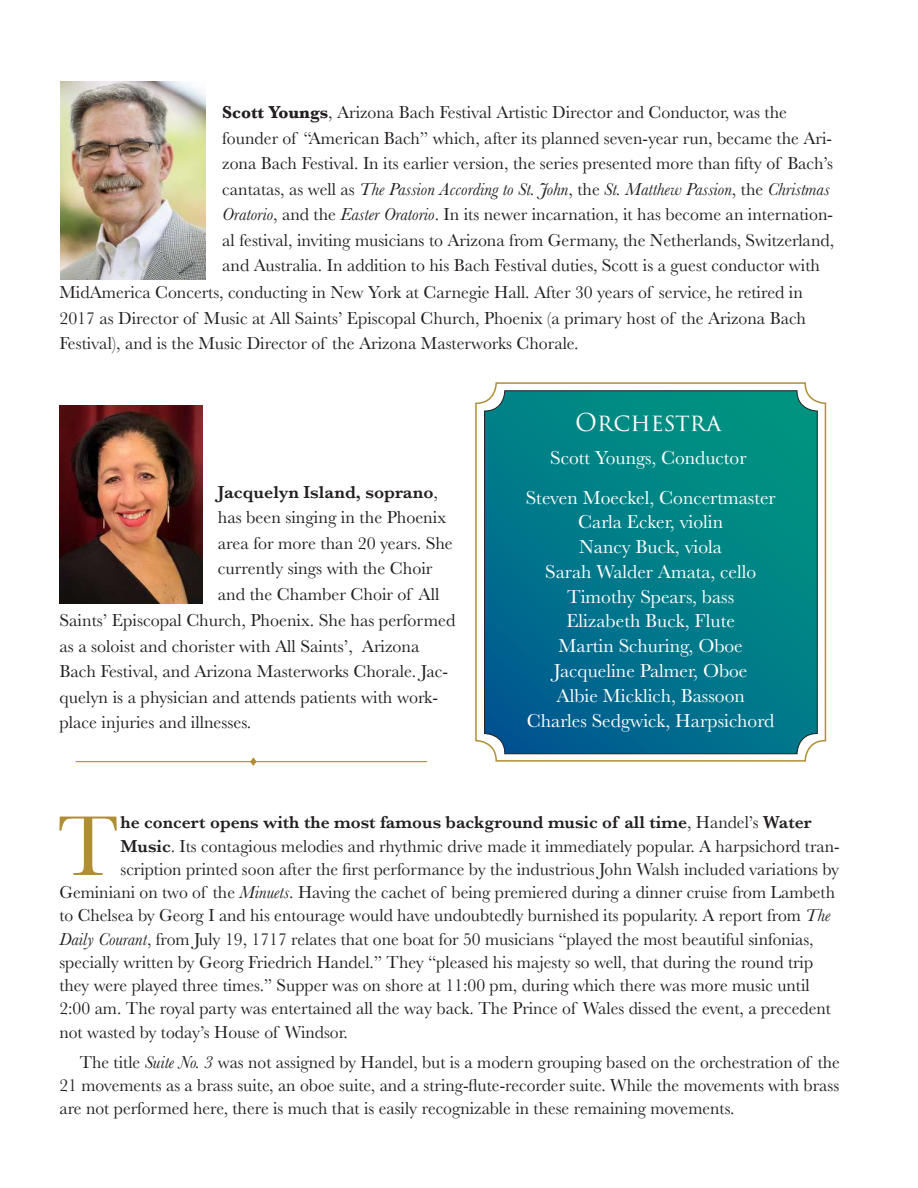
<style>
.page{position:relative;width:918px;height:1188px;background:#fff}
.page>*{position:absolute;margin:0;border:0;box-sizing:border-box;transform-origin:0 0}
.t1{font:88.2px "Baskerville";color:#b08e35}
.t2{font:24px "Trajan Pro 3";letter-spacing:-.005em;color:#fff}
.t3{font:19.5px/24.9px "Baskerville";color:#fff;text-align:center}
.t4{font:18px/25.5px "Baskerville";color:#231f20}
.t5{font:600 18px "Baskerville";color:#231f20}
.s1{font-weight:700}
.s2{font-style:italic}
.s3{font-weight:600}
.s4{font-weight:400}
</style>
<div class="page">
<img style="left:59px;top:406px;width:144px;height:197px">
<img style="left:61px;top:81px;width:144px;height:199px">
<div style="left:475px;top:382px;width:351px;height:380px;border:2px solid #b08e35;border-radius:20px"></div>
<svg style="left:485px;top:391px;width:332px;height:363px;background:#027c89"></svg>
<div style="left:484px;top:390px;width:334px;height:364px;border:1px solid #231f20;border-radius:20px"></div>
<hr style="left:76px;top:761px;width:351px;height:1px;background:#b08e35">
<svg style="left:250px;top:757px;width:7px;height:9px"></svg>
<p class="t4" style="left:222px;top:100px;width:613px"><span class="s1">Scott Youngs</span>, Arizona Bach Festival Artistic Director and Conductor, was the founder of “American Bach” which, after its planned seven-year run, became the Ari&shy;zona Bach Festival. In its earlier version, the series presented more than fifty of Bach’s cantatas, as well as <span class="s2">The Passion According to St. John</span>, the <span class="s2">St. Matthew Passion</span>, the <span class="s2">Christmas Oratorio</span>, and the <span class="s2">Easter Oratorio</span>. In its newer incarnation, it has become an internation&shy;al festival, inviting musicians to Arizona from Germany, the Netherlands, Switzerland, and Australia. In addition to his Bach Festival duties, Scott is a guest conductor with</p>
<p class="t4" style="left:59px;top:280px;width:748px">MidAmerica Concerts, conducting in New York at Carnegie Hall. After 30 years of service, he retired in<br>2017 as Director of Music at All Saints’ Episcopal Church, Phoenix (a primary host of the Arizona Bach<br>Festival), and is the Music Director of the Arizona Masterworks Chorale.</p>
<p class="t4" style="left:218px;top:479px;width:237px"><span class="s3">Jacquelyn Island, soprano</span>, has been singing in the Phoenix area for more than 20 years. She currently sings with the Choir and the Chamber Choir of All</p>
<p class="t4" style="left:59px;top:608px;width:397px">Saints’ Episcopal Church, Phoenix. She has performed as a soloist and chorister with All Saints’, Arizona Bach Festival, and Arizona Masterworks Chorale. Jac&shy;quelyn is a physician and attends patients with work&shy;place injuries and illnesses.</p>
<h2 class="t2" style="left:575px;top:406px;width:148px">ORCHESTRA</h2>
<p class="t3" style="left:526px;top:439px;width:251px;line-height:39.3px">Scott Youngs, Conductor<br>Steven Moeckel, Concertmaster</p>
<p class="t3" style="left:527px;top:510px;width:249px">Carla Ecker, violin<br>Nancy Buck, viola<br>Sarah Walder Amata, cello<br>Timothy Spears, bass<br>Elizabeth Buck, Flute<br>Martin Schuring, Oboe<br>Jacqueline Palmer, Oboe<br>Albie Micklich, Bassoon<br>Charles Sedgwick, Harpsichord</p>
<h1 class="t1" style="left:57px;top:790px;width:63px">T</h1>
<p class="t5" style="left:121px;top:810px;width:692px">he concert opens with the most famous background music of all time<span class="s4">, Handel’s</span> Water</p>
<p class="t4" style="left:121px;top:833px;width:721px"><span class="s3">Music</span>. Its contagious melodies and rhythmic drive made it immediately popular. A harpsichord tran-</p>
<p class="t4" style="left:121px;top:857px;width:720px">scription printed soon after the first performance by the industrious John Walsh included variations by</p>
<p class="t4" style="left:59px;top:880px;width:777px">Geminiani on two of the <span class="s2">Minuets</span>. Having the cachet of being premiered during a dinner cruise from Lambeth</p>
<p class="t4" style="left:59px;top:903px;width:773px">to Chelsea by Georg I and his entourage would have undoubtedly burnished its popularity. A report from <span class="s2">The</span></p>
<p class="t4" style="left:59px;top:926px;width:756px"><span class="s2">Daily Courant</span>, from July 19, 1717 relates that one boat for 50 musicians “played the most beautiful sinfonias,</p>
<p class="t4" style="left:59px;top:950px;width:755px">specially written by Georg Friedrich Handel.” They “pleased his majesty so well, that during the round trip</p>
<p class="t4" style="left:59px;top:973px;width:752px">they were played three times.” Supper was on shore at 11:00 pm, during which there was more music until</p>
<p class="t4" style="left:59px;top:996px;width:773px">2:00 am. The royal party was entertained all the way back. The Prince of Wales dissed the event, a precedent</p>
<p class="t4" style="left:59px;top:1019px;width:290px">not wasted by today’s House of Windsor.</p>
<p class="t4" style="left:59px;top:1051px;width:782px;line-height:23.2px;text-align:justify;text-indent:20px">The title <span class="s2">Suite No. 3</span> was not assigned by Handel, but is a modern grouping based on the orchestration of the 21 movements as a brass suite, an oboe suite, and a string-flute-recorder suite. While the movements with brass are not performed here, there is much that is easily recognizable in these remaining movements.</p>
</div>
